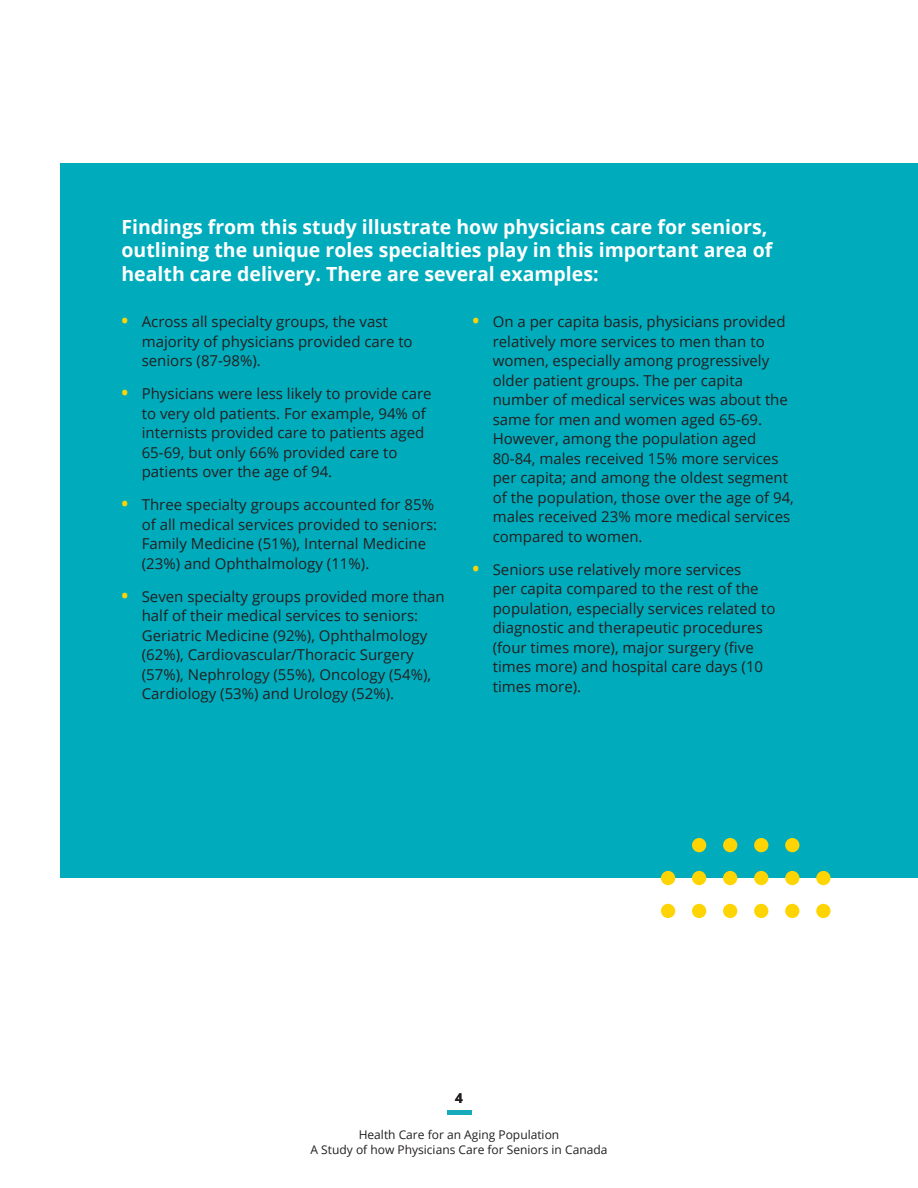
<style>
.page{position:relative;width:918px;height:1188px;background:#fff}
.page>*{position:absolute;margin:0;border:0;box-sizing:border-box;transform-origin:0 0}
.Body_Bold_White_Span{font:700 19.5px/23.4px "Open Sans";color:#fff}
.t1{font:15px/19.5px "Open Sans";color:#231f20}
.t2{font:700 13.5px "Open Sans";color:#231f20}
.t3{font:12px/15px "Open Sans";color:#231f20;text-align:center}
.s1{font-weight:700;font-size:18px;color:#fed503}
</style>
<div class="page">
<div style="left:447px;top:1110px;width:24px;height:5px;background:#16aabb"></div>
<div style="left:60px;top:163px;width:858px;height:715px;background:#00acbc"></div>
<div style="left:816px;top:904px;width:15px;height:14px;background:#fed503;border-radius:50%"></div>
<div style="left:785px;top:904px;width:14px;height:14px;background:#fed503;border-radius:50%"></div>
<div style="left:754px;top:904px;width:14px;height:14px;background:#fed503;border-radius:50%"></div>
<div style="left:723px;top:904px;width:14px;height:14px;background:#fed503;border-radius:50%"></div>
<div style="left:692px;top:904px;width:14px;height:14px;background:#fed503;border-radius:50%"></div>
<div style="left:661px;top:904px;width:14px;height:14px;background:#fed503;border-radius:50%"></div>
<div style="left:816px;top:871px;width:15px;height:14px;background:#fed503;border-radius:50%"></div>
<div style="left:785px;top:871px;width:14px;height:14px;background:#fed503;border-radius:50%"></div>
<div style="left:754px;top:871px;width:14px;height:14px;background:#fed503;border-radius:50%"></div>
<div style="left:723px;top:871px;width:14px;height:14px;background:#fed503;border-radius:50%"></div>
<div style="left:692px;top:871px;width:14px;height:14px;background:#fed503;border-radius:50%"></div>
<div style="left:661px;top:871px;width:14px;height:14px;background:#fed503;border-radius:50%"></div>
<div style="left:785px;top:838px;width:14px;height:14px;background:#fed503;border-radius:50%"></div>
<div style="left:754px;top:838px;width:14px;height:14px;background:#fed503;border-radius:50%"></div>
<div style="left:723px;top:838px;width:14px;height:14px;background:#fed503;border-radius:50%"></div>
<div style="left:692px;top:838px;width:14px;height:14px;background:#fed503;border-radius:50%"></div>
<h1 class="Body_Bold_White_Span" style="left:122px;top:215px;width:652px">Findings from this study illustrate how physicians care for seniors, outlining the unique roles specialties play in this important area of health care delivery. There are several examples:</h1>
<p class="t1" style="left:142px;top:312px;width:272px;text-indent:-20px"><span class="s1">•</span> Across all specialty groups, the vast majority of physicians provided care to seniors (87-98%).</p>
<p class="t1" style="left:142px;top:384px;width:291px;text-indent:-20px"><span class="s1">•</span> Physicians were less likely to provide care to very old patients. For example, 94% of internists provided care to patients aged 65-69, but only 66% provided care to patients over the age of 94.</p>
<p class="t1" style="left:142px;top:495px;width:297px;text-indent:-20px"><span class="s1">•</span> Three specialty groups accounted for 85% of all medical services provided to seniors:<br>Family Medicine (51%), Internal Medicine (23%) and Ophthalmology (11%).</p>
<p class="t1" style="left:142px;top:586px;width:305px;text-indent:-20px"><span class="s1">•</span> Seven specialty groups provided more than half of their medical services to seniors:<br>Geriatric Medicine (92%), Ophthalmology (62%), Cardiovascular/Thoracic Surgery (57%), Nephrology (55%), Oncology (54%), Cardiology (53%) and Urology (52%).</p>
<p class="t1" style="left:493px;top:312px;width:303px;text-indent:-20px"><span class="s1">•</span> On a per capita basis, physicians provided relatively more services to men than to women, especially among progressively older patient groups. The per capita number of medical services was about the same for men and women aged 65-69.<br>However, among the population aged 80-84, males received 15% more services per capita; and among the oldest segment of the population, those over the age of 94, males received 23% more medical services compared to women.</p>
<p class="t1" style="left:493px;top:559px;width:284px;text-indent:-20px"><span class="s1">•</span> Seniors use relatively more services<br>per capita compared to the rest of the population, especially services related to diagnostic and therapeutic procedures (four times more), major surgery (five times more) and hospital care days (10 times more).</p>
<p class="t2" style="left:455px;top:1088px;width:9px">4</p>
<p class="t3" style="left:311px;top:1127px;width:298px">Health Care for an Aging Population<br>A Study of how Physicians Care for Seniors in Canada</p>
</div>
